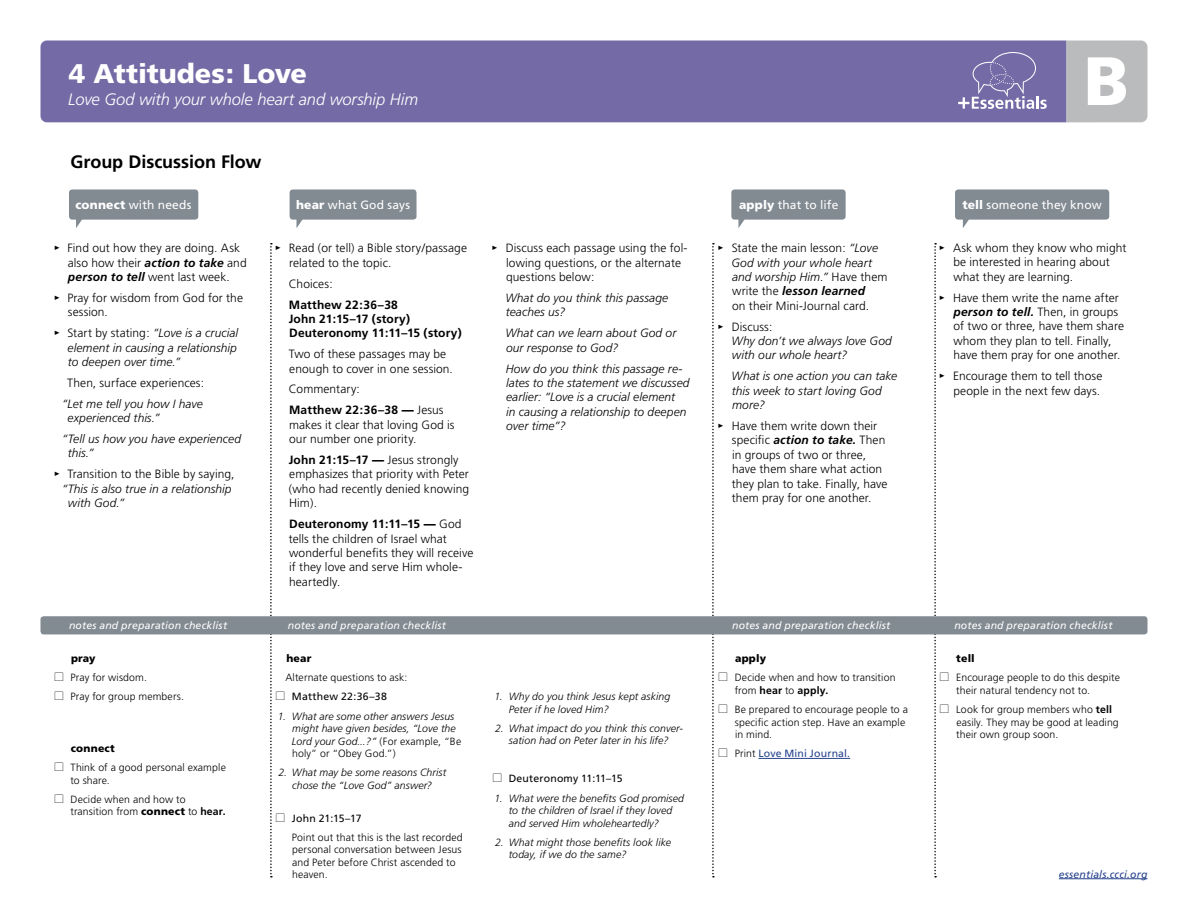
<style>
.page{position:relative;width:1188px;height:918px;background:#fff}
.page>*{position:absolute;margin:0;border:0;box-sizing:border-box;transform-origin:0 0}
.t1{font:900 68.25px "Frutiger LT Std";color:#fff}
.t2{font:900 27px "Frutiger";letter-spacing:-.005em;color:#fff}
.t3{font:700 18px "Frutiger";letter-spacing:-.005em;color:#000}
.t4{font:italic 300 16.5px "Frutiger";letter-spacing:-.005em;color:#fff}
.t5{font:300 12px/14.4px "Frutiger";letter-spacing:.005em;color:#000}
.t6{font:italic 300 12px/14.4px "Frutiger";letter-spacing:.005em;color:#000}
.t7{font:12px "Frutiger";letter-spacing:.015em;color:#fff}
.t8{font:700 12px/14.4px "Frutiger";letter-spacing:.015em;color:#000}
.t9{font:300 10.5px/12.6px "Frutiger";letter-spacing:.01em;color:#000}
.t10{font:italic 300 10.5px/12.6px "Frutiger";letter-spacing:.01em;color:#000}
.t11{font:italic 10.5px "Frutiger";letter-spacing:.015em;color:#fff}
.t12{font:10.5px "Frutiger";letter-spacing:.02em;color:#000}
.t13{font:900 10.5px "Frutiger";letter-spacing:.02em;color:#000}
.t14{font:10.5px "Frutiger";letter-spacing:.015em;color:#25428c}
.t15{font:italic 10.5px "Frutiger";letter-spacing:.015em;color:#25428c}
.t16{font:10.5px "Frutiger";color:#000}
.s1{font-weight:900}
.s2{font-family:"Meta Normal Caps Expert";font-weight:400}
.s3{font-weight:700;font-style:italic}
.s4{font-family:"Meta Normal Caps Expert";font-weight:400;font-style:normal}
.s5{font-style:normal}
.s6{font-weight:700}
.s7{font-style:italic}
.s8{font-weight:300;color:#000}
</style>
<div class="page">
<div style="left:40px;top:40px;width:1026px;height:82px;background:#746ba6"></div>
<div style="left:1066px;top:40px;width:82px;height:82px;background:#babbbd"></div>
<svg style="left:958px;top:52px;width:89px;height:57px;background:#867eb1"></svg>
<div style="left:69px;top:189px;width:129px;height:31px;background:#828a92;border-radius:3px"></div>
<svg style="left:76px;top:219px;width:7px;height:9px"></svg>
<div style="left:290px;top:189px;width:127px;height:31px;background:#828a92;border-radius:3px"></div>
<svg style="left:296px;top:219px;width:7px;height:9px"></svg>
<div style="left:731px;top:189px;width:115px;height:31px;background:#828a92;border-radius:3px"></div>
<svg style="left:738px;top:219px;width:7px;height:9px"></svg>
<div style="left:955px;top:189px;width:154px;height:31px;background:#828a92;border-radius:3px"></div>
<svg style="left:963px;top:219px;width:7px;height:9px"></svg>
<div style="left:40px;top:616px;width:1108px;height:18px;background:#828a92;border-radius:3px"></div>
<hr style="left:1059px;top:878px;width:88px;height:1px;background:#25428c">
<hr style="left:758px;top:758px;width:92px;height:1px;background:#25428c">
<svg style="left:712px;top:243px;width:15px;height:635px"></svg>
<svg style="left:270px;top:243px;width:15px;height:635px"></svg>
<svg style="left:934px;top:243px;width:15px;height:635px"></svg>
<h2 class="t2" style="left:69px;top:57px;width:240px">4 Attitudes: Love</h2>
<h3 class="t4" style="left:68px;top:90px;width:351px">Love God with your whole heart and worship Him</h3>
<h1 class="t1" style="left:1084px;top:40px;width:47px">B</h1>
<h3 class="t3" style="left:70px;top:152px;width:193px">Group Discussion Flow</h3>
<p class="t7" style="left:75px;top:197px;width:118px"><span class="s1">connect</span> with needs</p>
<p class="t7" style="left:296px;top:197px;width:115px"><span class="s1">hear</span> what God says</p>
<p class="t7" style="left:739px;top:197px;width:101px"><span class="s1">apply</span> that to life</p>
<p class="t7" style="left:962px;top:197px;width:141px"><span class="s1">tell</span> someone they know</p>
<p class="t5" style="left:68px;top:241px;width:180px;text-indent:-14px"><span class="s2">@</span> Find out how they are doing. Ask also how their <span class="s3">action to take</span> and <span class="s3">person to tell</span> went last week.</p>
<p class="t5" style="left:68px;top:291px;width:177px;text-indent:-14px"><span class="s2">@</span> Pray for wisdom from God for the session.</p>
<p class="t6" style="left:68px;top:326px;width:172px;text-align:justify;text-indent:-14px"><span class="s4">@</span> <span class="s5">Start by stating:</span> “Love is a crucial element in causing a relationship to deepen over time.”</p>
<p class="t5" style="left:67px;top:376px;width:139px">Then, surface experiences:</p>
<p class="t6" style="left:68px;top:397px;width:137px;text-indent:-5px">“Let me tell you how I have experienced this.”</p>
<p class="t6" style="left:68px;top:432px;width:175px;text-indent:-6px">“Tell us how you have experienced this.”</p>
<p class="t5" style="left:54px;top:467px;width:182px"><span class="s2">@</span> Transition to the Bible by saying,</p>
<p class="t6" style="left:62px;top:481px;width:171px">“This is also true in a relationship</p>
<p class="t6" style="left:68px;top:496px;width:58px">with God.”</p>
<p class="t5" style="left:289px;top:241px;width:179px;text-indent:-15px"><span class="s2">@</span> Read (or tell) a Bible story/passage related to the topic.</p>
<p class="t5" style="left:289px;top:276px;width:45px">Choices:</p>
<p class="t8" style="left:289px;top:297px;width:175px">Matthew 22:36–38<br>John 21:15–17 (story)<br>Deuteronomy 11:11–15 (story)</p>
<p class="t5" style="left:289px;top:347px;width:166px">Two of these passages may be enough to cover in one session.</p>
<p class="t5" style="left:289px;top:379px;width:156px;line-height:20.9px">Commentary:<br><span class="s6">Matthew 22:36–38</span> <span class="s1">—</span> Jesus</p>
<p class="t5" style="left:289px;top:418px;width:167px">makes it clear that loving God is our number one priority.</p>
<p class="t5" style="left:289px;top:453px;width:182px"><span class="s6">John 21:15–17</span> <span class="s1">—</span> Jesus strongly emphasizes that priority with Peter (who had recently denied knowing<br>Him).</p>
<p class="t5" style="left:289px;top:517px;width:186px"><span class="s6">Deuteronomy 11:11–15</span> <span class="s1">—</span> God tells the children of Israel what wonderful benefits they will receive if they love and serve Him whole&shy;heartedly.</p>
<p class="t5" style="left:506px;top:241px;width:183px;text-indent:-15px"><span class="s2">@</span> Discuss each passage using the fol&shy;lowing questions, or the alternate questions below:</p>
<p class="t6" style="left:505px;top:291px;width:164px">What do you think this passage teaches us?</p>
<p class="t6" style="left:505px;top:326px;width:172px">What can we learn about God or our response to God?</p>
<p class="t6" style="left:506px;top:361px;width:185px">How do you think this passage re&shy;lates to the statement we discussed earlier: “Love is a crucial element<br>in causing a relationship to deepen over time”?</p>
<p class="t5" style="left:732px;top:241px;width:157px;text-indent:-14px"><span class="s2">@</span> State the main lesson: <span class="s7">“Love<br>God with your whole heart and worship Him.”</span> Have them write the <span class="s3">lesson learned<br></span>on their Mini-Journal card.</p>
<p class="t6" style="left:732px;top:319px;width:162px;text-indent:-14px"><span class="s4">@</span> <span class="s5">Discuss:<br></span>Why don’t we always love God with our whole heart?</p>
<p class="t6" style="left:732px;top:369px;width:167px">What is one action you can take this week to start loving God more?</p>
<p class="t5" style="left:732px;top:419px;width:157px;text-indent:-14px"><span class="s2">@</span> Have them write down their specific <span class="s3">action to take.</span> Then in groups of two or three, have them share what action they plan to take. Finally, have them pray for one another.</p>
<p class="t5" style="left:953px;top:241px;width:175px;text-indent:-14px"><span class="s2">@</span> Ask whom they know who might be interested in hearing about what they are learning.</p>
<p class="t5" style="left:953px;top:291px;width:172px;text-indent:-14px"><span class="s2">@</span> Have them write the name after <span class="s3">person to tell.</span> Then, in groups of two or three, have them share whom they plan to tell. Finally, have them pray for one another.</p>
<p class="t5" style="left:939px;top:369px;width:165px;text-align:right"><span class="s2">@</span> Encourage them to tell those people in the next few days.</p>
<p class="t11" style="left:69px;top:619px;width:160px">notes and preparation checklist</p>
<p class="t11" style="left:288px;top:619px;width:160px">notes and preparation checklist</p>
<p class="t11" style="left:732px;top:619px;width:160px">notes and preparation checklist</p>
<p class="t11" style="left:954px;top:619px;width:160px">notes and preparation checklist</p>
<p class="t13" style="left:71px;top:652px;width:26px">pray</p>
<p class="t9" style="left:71px;top:668px;width:115px;line-height:19px">Pray for wisdom.<br>Pray for group members.</p>
<p class="t13" style="left:71px;top:742px;width:45px">connect</p>
<p class="t9" style="left:70px;top:761px;width:157px">Think of a good personal example to share.</p>
<p class="t9" style="left:70px;top:793px;width:157px">Decide when and how to transition from <span class="s1">connect</span> to <span class="s6">hear.</span></p>
<p class="t13" style="left:286px;top:652px;width:27px">hear</p>
<p class="t9" style="left:285px;top:672px;width:124px">Alternate questions to ask:</p>
<p class="t12" style="left:292px;top:691px;width:96px">Matthew 22:36–38</p>
<p class="t10" style="left:292px;top:710px;width:171px;text-indent:-14px">1. What are some other answers Jesus might have given besides, “Love the<br>Lord your God...?” <span class="s5">(For example, “Be holy” or “Obey God.”)</span></p>
<p class="t10" style="left:278px;top:767px;width:169px;text-align:center">2. What may be some reasons Christ chose the “Love God” answer?</p>
<p class="t16" style="left:292px;top:812px;width:71px">John 21:15–17</p>
<p class="t9" style="left:292px;top:831px;width:172px">Point out that this is the last recorded personal conversation between Jesus and Peter before Christ ascended to heaven.</p>
<p class="t10" style="left:509px;top:690px;width:163px;text-indent:-14px">1. Why do you think Jesus kept asking<br>Peter if he loved Him?</p>
<p class="t10" style="left:495px;top:722px;width:189px;text-align:center">2. What impact do you think this conver&shy;sation had on Peter later in his life?</p>
<p class="t12" style="left:509px;top:773px;width:115px">Deuteronomy 11:11–15</p>
<p class="t10" style="left:509px;top:792px;width:177px;text-indent:-14px">1. What were the benefits God promised to the children of Israel if they loved and served Him wholeheartedly?</p>
<p class="t10" style="left:509px;top:836px;width:164px;text-indent:-13px">2. What might those benefits look like today, if we do the same?</p>
<p class="t13" style="left:735px;top:652px;width:33px">apply</p>
<p class="t9" style="left:735px;top:672px;width:162px">Decide when and how to transition from <span class="s6">hear</span> to <span class="s6">apply.</span></p>
<p class="t9" style="left:735px;top:703px;width:175px">Be prepared to encourage people to a specific action step. Have an example in mind.</p>
<p class="t14" style="left:735px;top:748px;width:117px"><span class="s8">Print</span> Love Mini Journal.</p>
<p class="t13" style="left:956px;top:652px;width:20px">tell</p>
<p class="t9" style="left:956px;top:672px;width:166px">Encourage people to do this despite their natural tendency not to.</p>
<p class="t9" style="left:956px;top:703px;width:164px">Look for group members who <span class="s6">tell </span>easily. They may be good at leading their own group soon.</p>
<p class="t15" style="left:1059px;top:868px;width:90px">essentials.ccci.org</p>
</div>
